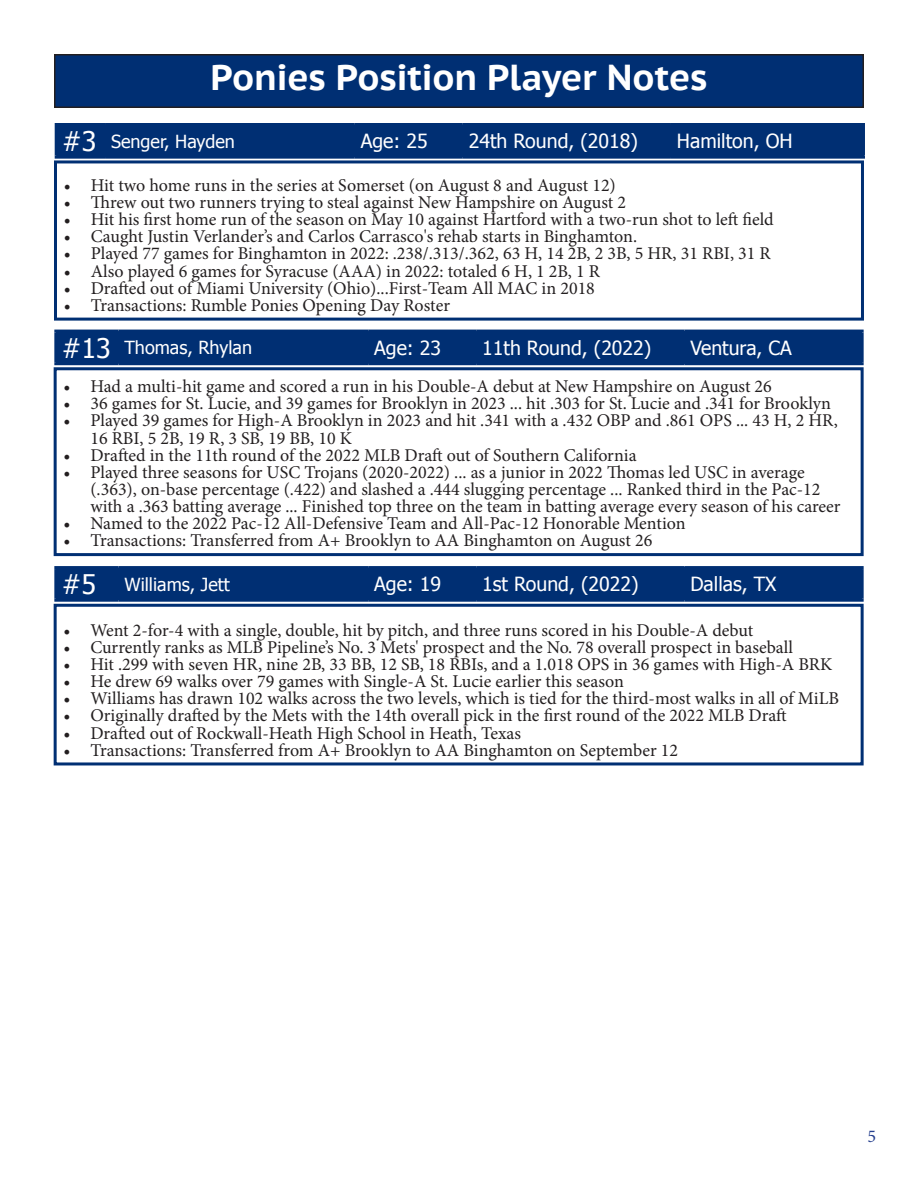
<style>
.page{position:relative;width:918px;height:1188px;background:#fff}
.page>*{position:absolute;margin:0;border:0;box-sizing:border-box;transform-origin:0 0}
.t1{font:700 36px "PT Sans Caption";letter-spacing:-.01em;color:#fff}
.t2{font:27px "Tahoma";color:#fff}
.t3{font:19.5px "Tahoma";color:#fff}
.t4{font:18px/17.1px "Minion Pro";color:#231f20}
.t5{font:18px "Tahoma";color:#fff}
.t6{font:18px "Minion Pro";color:#253f8e}
</style>
<div class="page">
<div style="left:55px;top:55px;width:808px;height:52px;background:#002f73"></div>
<div style="left:54px;top:54px;width:810px;height:54px;border:2px solid #231f20"></div>
<div style="left:54px;top:160px;width:810px;height:161px;border:3px solid #002f73"></div>
<div style="left:58px;top:126px;width:611px;height:30px;background:#002f73"></div>
<div style="left:671px;top:124px;width:192px;height:33px;background:#002f73"></div>
<hr style="left:55px;top:123px;width:50px;height:3px;background:#002f73">
<hr style="left:55px;top:126px;width:3px;height:30px;background:#002f73">
<hr style="left:105px;top:123px;width:250px;height:3px;background:#002f73">
<hr style="left:104px;top:126px;width:3px;height:30px;background:#002f73">
<hr style="left:355px;top:123px;width:108px;height:3px;background:#002f73">
<hr style="left:353px;top:126px;width:3px;height:30px;background:#002f73">
<hr style="left:463px;top:123px;width:208px;height:3px;background:#002f73">
<hr style="left:461px;top:126px;width:3px;height:30px;background:#002f73">
<hr style="left:671px;top:123px;width:194px;height:3px;background:#002f73">
<hr style="left:669px;top:126px;width:3px;height:30px;background:#002f73">
<hr style="left:862px;top:126px;width:3px;height:30px;background:#002f73">
<hr style="left:55px;top:156px;width:50px;height:3px;background:#002f73">
<hr style="left:105px;top:156px;width:250px;height:3px;background:#002f73">
<hr style="left:355px;top:156px;width:108px;height:3px;background:#002f73">
<hr style="left:463px;top:156px;width:208px;height:3px;background:#002f73">
<hr style="left:671px;top:156px;width:194px;height:3px;background:#002f73">
<div style="left:54px;top:367px;width:810px;height:189px;border:3px solid #002f73"></div>
<svg style="left:54px;top:365px;width:810px;height:1px"></svg>
<div style="left:57px;top:333px;width:626px;height:29px;background:#002f73"></div>
<div style="left:684px;top:331px;width:178px;height:33px;background:#002f73"></div>
<hr style="left:54px;top:330px;width:64px;height:3px;background:#002f73">
<hr style="left:54px;top:333px;width:3px;height:29px;background:#002f73">
<hr style="left:118px;top:330px;width:250px;height:3px;background:#002f73">
<hr style="left:117px;top:333px;width:3px;height:29px;background:#002f73">
<hr style="left:368px;top:330px;width:108px;height:3px;background:#002f73">
<hr style="left:367px;top:333px;width:3px;height:29px;background:#002f73">
<hr style="left:476px;top:330px;width:208px;height:3px;background:#002f73">
<hr style="left:475px;top:333px;width:3px;height:29px;background:#002f73">
<hr style="left:684px;top:330px;width:180px;height:3px;background:#002f73">
<hr style="left:683px;top:333px;width:3px;height:29px;background:#002f73">
<hr style="left:861px;top:333px;width:3px;height:29px;background:#002f73">
<hr style="left:54px;top:362px;width:64px;height:3px;background:#002f73">
<hr style="left:118px;top:362px;width:250px;height:3px;background:#002f73">
<hr style="left:368px;top:362px;width:108px;height:3px;background:#002f73">
<hr style="left:476px;top:362px;width:208px;height:3px;background:#002f73">
<hr style="left:684px;top:362px;width:180px;height:3px;background:#002f73">
<div style="left:54px;top:604px;width:810px;height:161px;border:3px solid #002f73"></div>
<div style="left:57px;top:569px;width:626px;height:30px;background:#002f73"></div>
<div style="left:684px;top:568px;width:178px;height:32px;background:#002f73"></div>
<hr style="left:54px;top:566px;width:64px;height:3px;background:#002f73">
<hr style="left:54px;top:569px;width:3px;height:30px;background:#002f73">
<hr style="left:118px;top:566px;width:250px;height:3px;background:#002f73">
<hr style="left:117px;top:569px;width:3px;height:30px;background:#002f73">
<hr style="left:368px;top:566px;width:108px;height:3px;background:#002f73">
<hr style="left:367px;top:569px;width:3px;height:30px;background:#002f73">
<hr style="left:476px;top:566px;width:208px;height:3px;background:#002f73">
<hr style="left:475px;top:569px;width:3px;height:30px;background:#002f73">
<hr style="left:684px;top:566px;width:180px;height:3px;background:#002f73">
<hr style="left:683px;top:569px;width:3px;height:30px;background:#002f73">
<hr style="left:861px;top:569px;width:3px;height:30px;background:#002f73">
<hr style="left:54px;top:599px;width:64px;height:3px;background:#002f73">
<hr style="left:118px;top:599px;width:250px;height:3px;background:#002f73">
<hr style="left:368px;top:599px;width:108px;height:3px;background:#002f73">
<hr style="left:476px;top:599px;width:208px;height:3px;background:#002f73">
<hr style="left:684px;top:599px;width:180px;height:3px;background:#002f73">
<p class="t1" style="left:210px;top:53px;width:499px">Ponies Position Player Notes</p>
<p class="t2" style="left:62px;top:123px;width:36px">#3</p>
<p class="t5" style="left:111px;top:129px;width:125px">Senger, Hayden</p>
<p class="t3" style="left:361px;top:128px;width:69px">Age: 25</p>
<p class="t3" style="left:469px;top:128px;width:171px">24th Round, (2018)</p>
<p class="t3" style="left:677px;top:128px;width:117px">Hamilton, OH</p>
<p class="t4" style="left:64px;top:177px;width:554px">• Hit two home runs in the series at Somerset (on August 8 and August 12)</p>
<p class="t4" style="left:64px;top:194px;width:564px">• Threw out two runners trying to steal against New Hampshire on August 2</p>
<p class="t4" style="left:64px;top:211px;width:712px">• Hit his first home run of the season on May 10 against Hartford with a two-run shot to left field</p>
<p class="t4" style="left:64px;top:228px;width:575px">• Caught Justin Verlander’s and Carlos Carrasco's rehab starts in Binghamton.</p>
<p class="t4" style="left:64px;top:245px;width:708px">• Played 77 games for Binghamton in 2022: .238/.313/.362, 63 H, 14 2B, 2 3B, 5 HR, 31 RBI, 31 R</p>
<p class="t4" style="left:64px;top:262px;width:538px">• Also played 6 games for Syracuse (AAA) in 2022: totaled 6 H, 1 2B, 1 R</p>
<p class="t4" style="left:64px;top:280px;width:533px">• Drafted out of Miami University (Ohio)...First-Team All MAC in 2018</p>
<p class="t4" style="left:64px;top:297px;width:388px">• Transactions: Rumble Ponies Opening Day Roster</p>
<p class="t2" style="left:62px;top:330px;width:51px">#13</p>
<p class="t5" style="left:124px;top:336px;width:129px">Thomas, Rhylan</p>
<p class="t3" style="left:374px;top:335px;width:69px">Age: 23</p>
<p class="t3" style="left:482px;top:335px;width:171px">11th Round, (2022)</p>
<p class="t3" style="left:690px;top:335px;width:103px">Ventura, CA</p>
<p class="t4" style="left:63px;top:378px;width:710px">• Had a multi-hit game and scored a run in his Double-A debut at New Hampshire on August 26</p>
<p class="t4" style="left:63px;top:395px;width:769px">• 36 games for St. Lucie, and 39 games for Brooklyn in 2023 ... hit .303 for St. Lucie and .341 for Brooklyn</p>
<p class="t4" style="left:90px;top:412px;width:749px;text-indent:-27px">• Played 39 games for High-A Brooklyn in 2023 and hit .341 with a .432 OBP and .861 OPS ... 43 H, 2 HR,<br>16 RBI, 5 2B, 19 R, 3 SB, 19 BB, 10 K</p>
<p class="t4" style="left:63px;top:447px;width:575px">• Drafted in the 11th round of the 2022 MLB Draft out of Southern California</p>
<p class="t4" style="left:90px;top:464px;width:752px;text-indent:-27px">• Played three seasons for USC Trojans (2020-2022) ... as a junior in 2022 Thomas led USC in average (.363), on-base percentage (.422) and slashed a .444 slugging percentage ... Ranked third in the Pac-12 with a .363 batting average ... Finished top three on the team in batting average every season of his career</p>
<p class="t4" style="left:63px;top:515px;width:624px">• Named to the 2022 Pac-12 All-Defensive Team and All-Pac-12 Honorable Mention</p>
<p class="t4" style="left:63px;top:532px;width:590px">• Transactions: Transferred from A+ Brooklyn to AA Binghamton on August 26</p>
<p class="t2" style="left:62px;top:566px;width:36px">#5</p>
<p class="t5" style="left:124px;top:572px;width:107px">Williams, Jett</p>
<p class="t3" style="left:374px;top:571px;width:69px">Age: 19</p>
<p class="t3" style="left:482px;top:571px;width:158px">1st Round, (2022)</p>
<p class="t3" style="left:690px;top:571px;width:88px">Dallas, TX</p>
<p class="t4" style="left:63px;top:622px;width:691px">• Went 2-for-4 with a single, double, hit by pitch, and three runs scored in his Double-A debut</p>
<p class="t4" style="left:63px;top:639px;width:731px">• Currently ranks as MLB Pipeline’s No. 3 Mets' prospect and the No. 78 overall prospect in baseball</p>
<p class="t4" style="left:63px;top:656px;width:770px">• Hit .299 with seven HR, nine 2B, 33 BB, 12 SB, 18 RBIs, and a 1.018 OPS in 36 games with High-A BRK</p>
<p class="t4" style="left:63px;top:673px;width:562px">• He drew 69 walks over 79 games with Single-A St. Lucie earlier this season</p>
<p class="t4" style="left:63px;top:690px;width:777px">• Williams has drawn 102 walks across the two levels, which is tied for the third-most walks in all of MiLB</p>
<p class="t4" style="left:63px;top:707px;width:725px">• Originally drafted by the Mets with the 14th overall pick in the first round of the 2022 MLB Draft</p>
<p class="t4" style="left:63px;top:724px;width:459px">• Drafted out of Rockwall-Heath High School in Heath, Texas</p>
<p class="t4" style="left:63px;top:742px;width:616px">• Transactions: Transferred from A+ Brooklyn to AA Binghamton on September 12</p>
<p class="t6" style="left:867px;top:1124px;width:10px">5</p>
</div>
